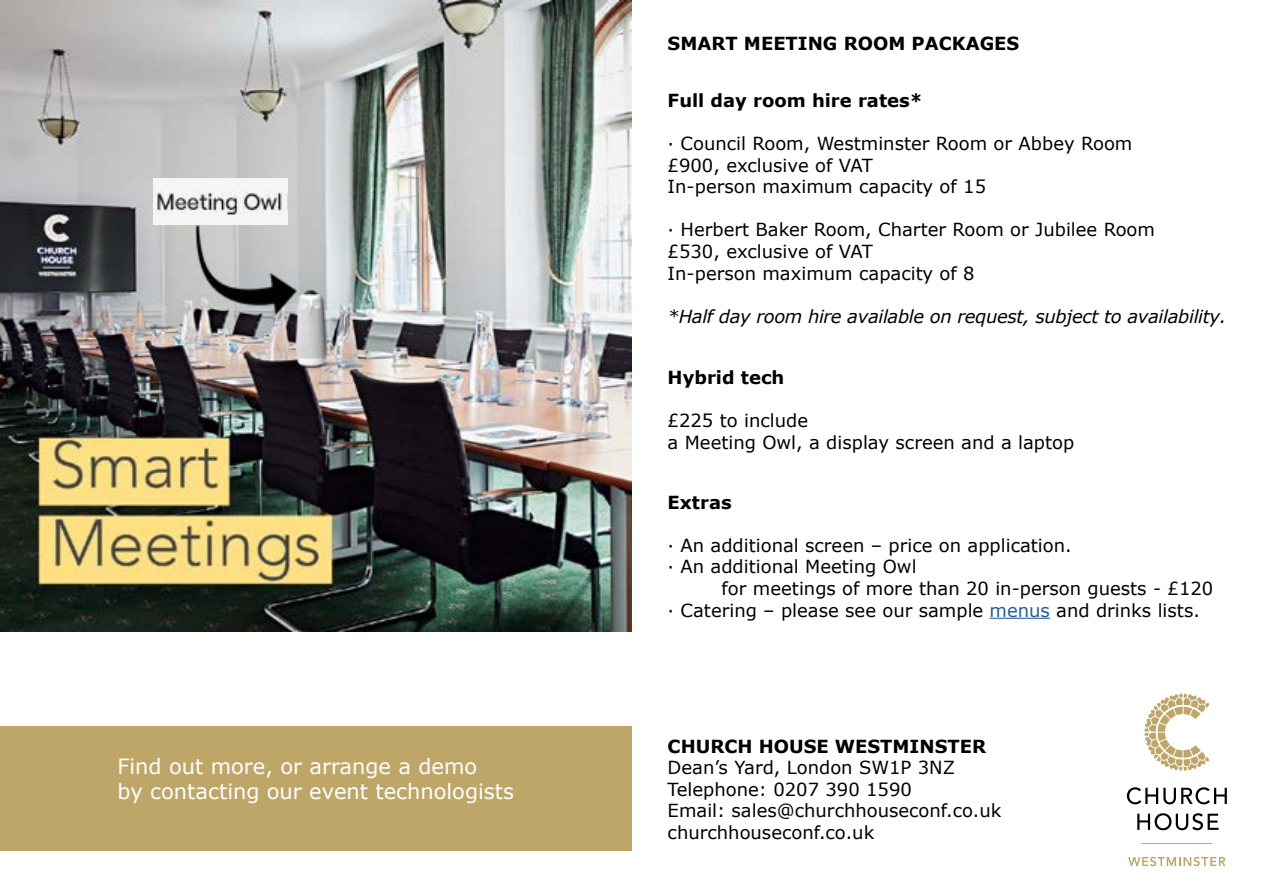
<style>
.page{position:relative;width:1263px;height:893px;background:#fff}
.page>*{position:absolute;margin:0;border:0;box-sizing:border-box;transform-origin:0 0}
.t1{font:21px/25.2px "Verdana";color:#fff}
.t2{font:18px/21.6px "Verdana";color:#000}
.t3{font:700 18px "Verdana";color:#000}
.t4{font:italic 18px "Verdana";letter-spacing:-.02em;color:#000}
.s1{color:#275b9b}
</style>
<div class="page">
<img style="left:0;top:0;width:631px;height:631px">
<img style="left:153px;top:179px;width:134px;height:45px">
<img style="left:196px;top:224px;width:102px;height:92px">
<hr style="left:989px;top:618px;width:61px;height:1px;background:#275b9b">
<svg style="left:1127px;top:787px;width:100px;height:17px"></svg>
<svg style="left:1137px;top:813px;width:81px;height:17px"></svg>
<hr style="left:1141px;top:843px;width:71px;height:1px;background:#bea668">
<svg style="left:1144px;top:693px;width:65px;height:78px"></svg>
<svg style="left:1128px;top:857px;width:97px;height:9px"></svg>
<div style="left:0;top:727px;width:631px;height:124px;background:#bea668"></div>
<p class="t1" style="left:117px;top:753px;width:398px">Find out more, or arrange a demo<br>by contacting our event technologists</p>
<p class="t3" style="left:668px;top:31px;width:353px">SMART MEETING ROOM PACKAGES</p>
<p class="t3" style="left:668px;top:88px;width:256px">Full day room hire rates*</p>
<p class="t2" style="left:668px;top:133px;width:466px">∙ Council Room, Westminster Room or Abbey Room £900, exclusive of VAT<br>In-person maximum capacity of 15</p>
<p class="t2" style="left:668px;top:219px;width:489px">∙ Herbert Baker Room, Charter Room or Jubilee Room £530, exclusive of VAT<br>In-person maximum capacity of 8</p>
<p class="t4" style="left:668px;top:304px;width:560px">*Half day room hire available on request, subject to availability.</p>
<p class="t3" style="left:668px;top:364px;width:118px">Hybrid tech</p>
<p class="t2" style="left:668px;top:409px;width:408px">£225 to include<br>a Meeting Owl, a display screen and a laptop</p>
<p class="t3" style="left:668px;top:489px;width:66px">Extras</p>
<p class="t2" style="left:668px;top:534px;width:406px">∙ An additional screen – price on application. ∙ An additional Meeting Owl</p>
<p class="t2" style="left:668px;top:577px;width:547px;text-indent:54px">for meetings of more than 20 in-person guests - £120 ∙ Catering – please see our sample <span class="s1">menus</span> and drinks lists.</p>
<p class="t3" style="left:668px;top:733px;width:320px">CHURCH HOUSE WESTMINSTER</p>
<p class="t2" style="left:668px;top:757px;width:335px">Dean’s Yard, London SW1P 3NZ<br>Telephone: 0207 390 1590<br>Email: sales@churchhouseconf.co.uk churchhouseconf.co.uk</p>
</div>
